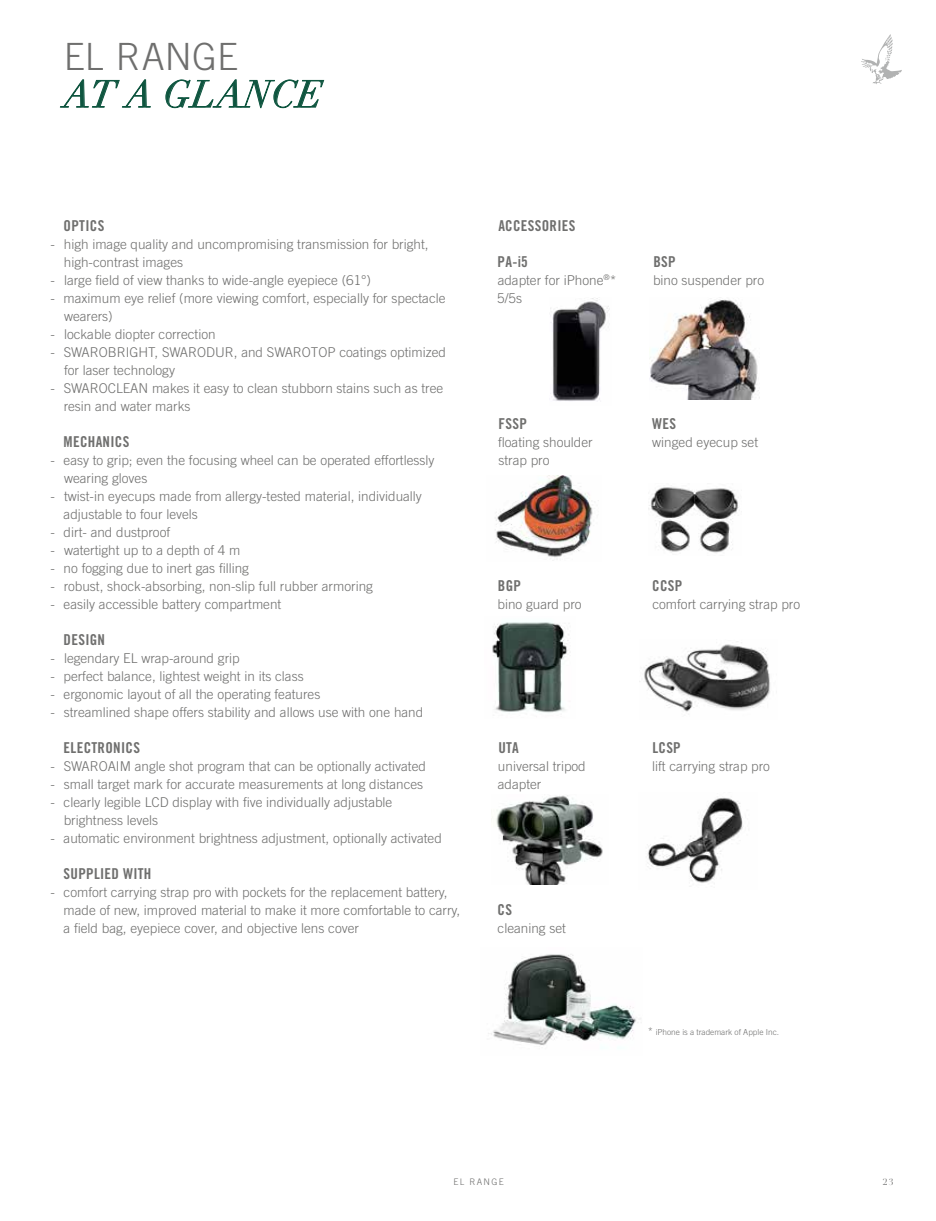
<style>
.page{position:relative;width:936px;height:1221px;background:#fff}
.page>*{position:absolute;margin:0;border:0;box-sizing:border-box;transform-origin:0 0}
.t1{font:italic 37.5px "Didot LT Std";letter-spacing:.025em;color:#0e553f}
.t2{font:300 37.5px "Trade Gothic LT Std";letter-spacing:.005em;color:#6f6f6e}
.t3{font:15px "Trade Gothic LT Std Bd Cn 20";letter-spacing:.02em;color:#6f6f6e}
.t4{font:300 13.5px/18px "Trade Gothic LT Std";color:#6f6f6e}
.t5{font:300 9px "Trade Gothic LT Std";letter-spacing:.15em;color:#6f6f6e}
.t6{font:9px "Didot LT Std";color:#6f6f6e}
.t7{font:300 8.25px "Trade Gothic LT Std";color:#6f6f6e}
.s1{font-size:10.5px}
</style>
<div class="page">
<img style="left:492px;top:622px;width:77px;height:91px">
<img style="left:495px;top:476px;width:98px;height:81px">
<img style="left:496px;top:795px;width:107px;height:89px">
<img style="left:488px;top:954px;width:153px;height:91px">
<img style="left:647px;top:797px;width:96px;height:86px">
<img style="left:649px;top:299px;width:111px;height:100px">
<img style="left:648px;top:487px;width:91px;height:66px">
<img style="left:639px;top:641px;width:131px;height:71px">
<img style="left:550px;top:298px;width:59px;height:103px">
<svg style="left:60px;top:79px;width:91px;height:28px"></svg>
<svg style="left:166px;top:79px;width:158px;height:29px"></svg>
<svg style="left:861px;top:34px;width:40px;height:50px"></svg>
<h1 class="t2" style="left:64px;top:34px;width:176px">EL RANGE</h1>
<h1 class="t1" style="left:64px;top:72px;width:260px">AT A GLANCE</h1>
<p class="t3" style="left:64px;top:216px;width:42px">OPTICS</p>
<p class="t3" style="left:498px;top:216px;width:79px">ACCESSORIES</p>
<p class="t4" style="left:64px;top:235px;width:366px;text-indent:-13px">- high image quality and uncompromising transmission for bright, high-contrast images</p>
<p class="t4" style="left:50px;top:271px;width:322px">- large field of view thanks to wide-angle eyepiece (61°)</p>
<p class="t4" style="left:64px;top:289px;width:383px;text-indent:-14px">- maximum eye relief (more viewing comfort, especially for spectacle wearers)</p>
<p class="t4" style="left:50px;top:325px;width:167px">- lockable diopter correction</p>
<p class="t4" style="left:64px;top:343px;width:383px;text-indent:-14px">- SWAROBRIGHT, SWARODUR, and SWAROTOP coatings optimized for laser technology</p>
<p class="t4" style="left:64px;top:379px;width:381px;text-indent:-13px">- SWAROCLEAN makes it easy to clean stubborn stains such as tree resin and water marks</p>
<p class="t3" style="left:64px;top:432px;width:67px">MECHANICS</p>
<p class="t4" style="left:64px;top:451px;width:372px;text-indent:-14px">- easy to grip; even the focusing wheel can be operated effortlessly wearing gloves</p>
<p class="t4" style="left:64px;top:487px;width:360px;text-indent:-13px">- twist-in eyecups made from allergy-tested material, individually adjustable to four levels</p>
<p class="t4" style="left:50px;top:523px;width:121px">- dirt- and dustproof</p>
<p class="t4" style="left:50px;top:541px;width:191px">- watertight up to a depth of 4 m</p>
<p class="t4" style="left:50px;top:559px;width:200px">- no fogging due to inert gas filling</p>
<p class="t4" style="left:50px;top:577px;width:324px">- robust, shock-absorbing, non-slip full rubber armoring</p>
<p class="t4" style="left:50px;top:595px;width:232px">- easily accessible battery compartment</p>
<p class="t3" style="left:64px;top:630px;width:43px">DESIGN</p>
<p class="t4" style="left:50px;top:649px;width:191px">- legendary EL wrap-around grip</p>
<p class="t4" style="left:50px;top:667px;width:255px">- perfect balance, lightest weight in its class</p>
<p class="t4" style="left:50px;top:685px;width:271px">- ergonomic layout of all the operating features</p>
<p class="t4" style="left:50px;top:703px;width:374px">- streamlined shape offers stability and allows use with one hand</p>
<p class="t3" style="left:64px;top:738px;width:78px">ELECTRONICS</p>
<p class="t4" style="left:50px;top:757px;width:377px">- SWAROAIM angle shot program that can be optionally activated</p>
<p class="t4" style="left:50px;top:775px;width:374px">- small target mark for accurate measurements at long distances</p>
<p class="t4" style="left:64px;top:793px;width:330px;text-indent:-13px">- clearly legible LCD display with five individually adjustable brightness levels</p>
<p class="t4" style="left:50px;top:829px;width:393px">- automatic environment brightness adjustment, optionally activated</p>
<p class="t3" style="left:64px;top:864px;width:89px">SUPPLIED WITH</p>
<p class="t4" style="left:64px;top:883px;width:398px;text-indent:-13px">- comfort carrying strap pro with pockets for the replacement battery, made of new, improved material to make it more comfortable to carry, a field bag, eyepiece cover, and objective lens cover</p>
<p class="t3" style="left:497px;top:252px;width:32px">PA-i5</p>
<p class="t4" style="left:497px;top:271px;width:121px">adapter for iPhone<sup>®</sup>*<br>5/5s</p>
<p class="t3" style="left:498px;top:414px;width:30px">FSSP</p>
<p class="t4" style="left:498px;top:433px;width:96px">floating shoulder strap pro</p>
<p class="t3" style="left:498px;top:576px;width:25px">BGP</p>
<p class="t4" style="left:497px;top:595px;width:86px">bino guard pro</p>
<p class="t3" style="left:498px;top:738px;width:22px">UTA</p>
<p class="t4" style="left:498px;top:757px;width:89px">universal tripod adapter</p>
<p class="t3" style="left:497px;top:900px;width:16px">CS</p>
<p class="t4" style="left:497px;top:919px;width:70px">cleaning set</p>
<p class="t3" style="left:653px;top:252px;width:24px">BSP</p>
<p class="t4" style="left:653px;top:271px;width:113px">bino suspender pro</p>
<p class="t3" style="left:652px;top:414px;width:25px">WES</p>
<p class="t4" style="left:652px;top:433px;width:107px">winged eyecup set</p>
<p class="t3" style="left:652px;top:576px;width:32px">CCSP</p>
<p class="t4" style="left:652px;top:595px;width:149px">comfort carrying strap pro</p>
<p class="t3" style="left:652px;top:738px;width:30px">LCSP</p>
<p class="t4" style="left:652px;top:757px;width:119px">lift carrying strap pro</p>
<p class="t7" style="left:648px;top:1027px;width:133px"><span class="s1">*</span> iPhone is a trademark of Apple Inc.</p>
<p class="t5" style="left:453px;top:1176px;width:52px">EL RANGE</p>
<p class="t6" style="left:882px;top:1176px;width:12px">23</p>
</div>
